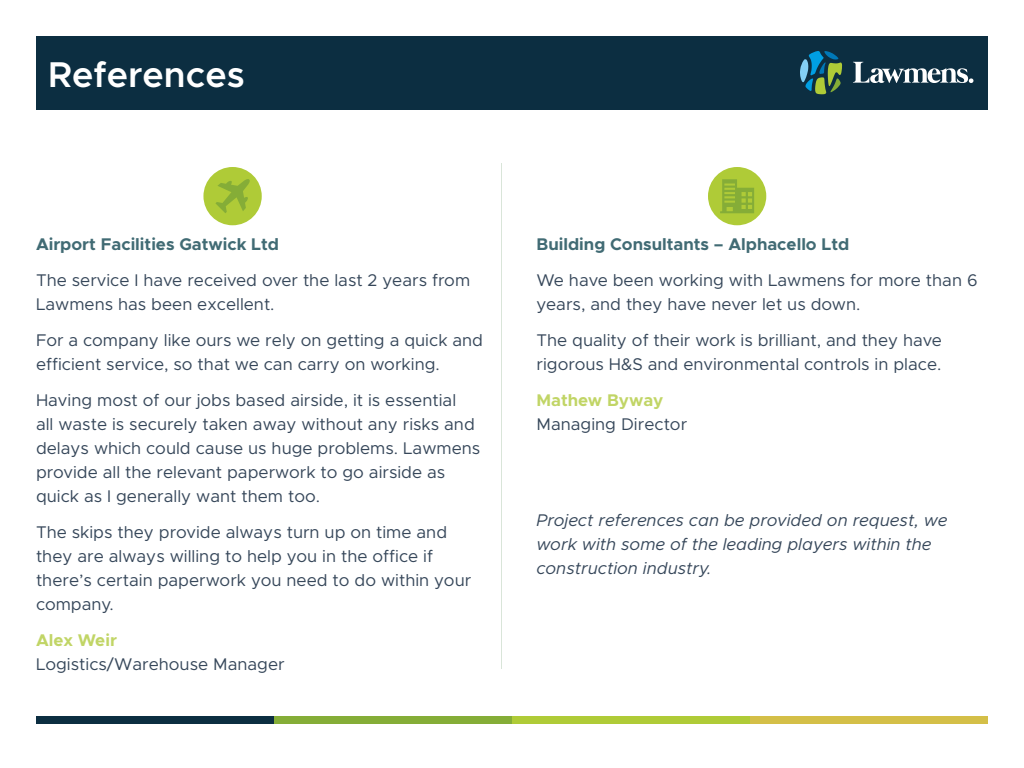
<style>
.page{position:relative;width:1024px;height:768px;background:#fff}
.page>*{position:absolute;margin:0;border:0;box-sizing:border-box;transform-origin:0 0}
.t1{font:600 36px "Metropolis";color:#fff}
.t2{font:17px/24px "Metropolis";color:#36475a}
.t3{font:italic 17px/24px "Metropolis";color:#36475a}
.t4{font:700 17px "Metropolis";color:#416b74}
.t5{font:700 17px "Metropolis";color:#c1d566}
</style>
<div class="page">
<div style="left:36px;top:36px;width:952px;height:73px;background:#0c2e41"></div>
<div style="left:36px;top:716px;width:238px;height:8px;background:#0c2e41"></div>
<div style="left:274px;top:716px;width:238px;height:8px;background:#85ad37"></div>
<div style="left:512px;top:716px;width:238px;height:8px;background:#afcb37"></div>
<div style="left:750px;top:716px;width:238px;height:8px;background:#d4bf48"></div>
<svg style="left:800px;top:51px;width:42px;height:43px"></svg>
<svg style="left:853px;top:62px;width:120px;height:21px"></svg>
<div style="left:203px;top:167px;width:59px;height:58px;background:#afcb37;border-radius:50%"></div>
<div style="left:708px;top:167px;width:58px;height:58px;background:#afcb37;border-radius:50%"></div>
<svg style="left:215px;top:179px;width:35px;height:34px"></svg>
<hr style="left:501px;top:163px;width:1px;height:506px;background:#d9e5d9">
<svg style="left:720px;top:179px;width:34px;height:34px"></svg>
<h1 class="t1" style="left:48px;top:52px;width:198px">References</h1>
<p class="t4" style="left:36px;top:233px;width:245px">Airport Facilities Gatwick Ltd</p>
<p class="t2" style="left:36px;top:268px;width:436px">The service I have received over the last 2 years from<br>Lawmens has been excellent.</p>
<p class="t2" style="left:36px;top:328px;width:449px">For a company like ours we rely on getting a quick and efficient service, so that we can carry on working.</p>
<p class="t2" style="left:36px;top:388px;width:446px">Having most of our jobs based airside, it is essential<br>all waste is securely taken away without any risks and delays which could cause us huge problems. Lawmens provide all the relevant paperwork to go airside as quick as I generally want them too.</p>
<p class="t2" style="left:36px;top:520px;width:437px">The skips they provide always turn up on time and they are always willing to help you in the office if there’s certain paperwork you need to do within your company.</p>
<p class="t5" style="left:36px;top:629px;width:82px">Alex Weir</p>
<p class="t2" style="left:36px;top:652px;width:250px">Logistics/Warehouse Manager</p>
<p class="t4" style="left:536px;top:233px;width:314px">Building Consultants – Alphacello Ltd</p>
<p class="t2" style="left:536px;top:268px;width:443px">We have been working with Lawmens for more than 6 years, and they have never let us down.</p>
<p class="t2" style="left:536px;top:328px;width:407px">The quality of their work is brilliant, and they have rigorous H&amp;S and environmental controls in place.</p>
<p class="t5" style="left:536px;top:389px;width:129px">Mathew Byway</p>
<p class="t2" style="left:536px;top:412px;width:152px">Managing Director</p>
<p class="t3" style="left:536px;top:508px;width:412px">Project references can be provided on request, we work with some of the leading players within the construction industry.</p>
</div>
